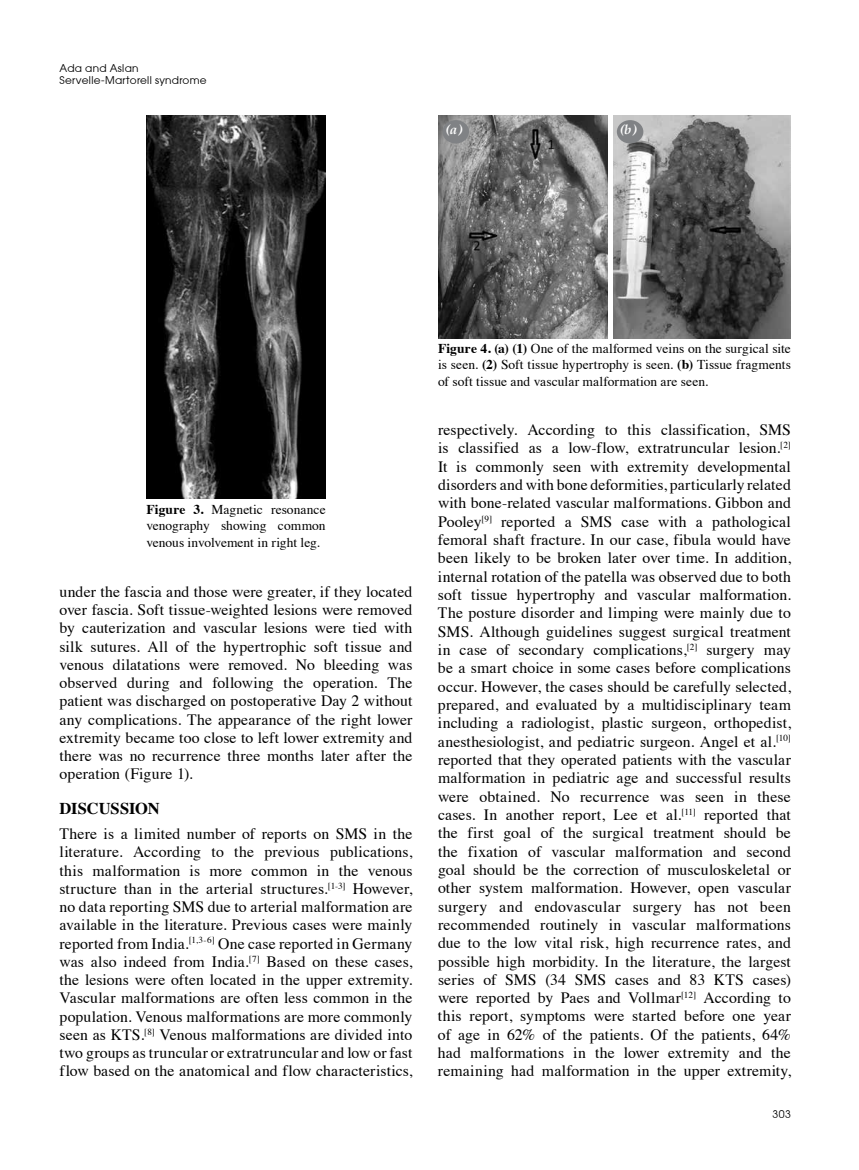
<style>
.page{position:relative;width:859px;height:1170px;background:#fff}
.page>*{position:absolute;margin:0;border:0;box-sizing:border-box;transform-origin:0 0}
.t1{font:700 16.5px "Times";letter-spacing:-.005em;color:#000}
.t2{font:15.75px/18.3px "Times";letter-spacing:.01em;color:#000;text-align:justify}
.t3{font:13.5px/16.5px "Times";color:#000;text-align:justify}
.t4{font:italic 700 13.5px "Palatino";color:#fff}
.t5{font:10.5px/12.6px "Avant Garde";letter-spacing:.03em;color:#000}
.s1{font-weight:700}
</style>
<div class="page">
<img style="left:146px;top:116px;width:180px;height:382px">
<img style="left:438px;top:116px;width:353px;height:222px">
<hr style="left:608px;top:115px;width:4px;height:224px;background:#fff">
<div style="left:442px;top:120px;width:27px;height:23px;background:#808285;border-radius:50%"></div>
<div style="left:617px;top:120px;width:26px;height:23px;background:#808285;border-radius:50%"></div>
<p class="t5" style="left:60px;top:61px;width:149px">Ada and Aslan<br>Servelle-Martorell syndrome</p>
<p class="t4" style="left:445px;top:118px;width:18px">(a)</p>
<p class="t4" style="left:620px;top:118px;width:17px">(b)</p>
<p class="t3" style="left:146px;top:499px;width:181px"><span class="s1">Figure 3.</span> Magnetic resonance venography showing common venous involvement in right leg.</p>
<p class="t2" style="left:60px;top:581px;width:354px">under the fascia and those were greater, if they located over fascia. Soft tissue-weighted lesions were removed by cauterization and vascular lesions were tied with silk sutures. All of the hypertrophic soft tissue and venous dilatations were removed. No bleeding was observed during and following the operation. The patient was discharged on postoperative Day 2 without any complications. The appearance of the right lower extremity became too close to left lower extremity and there was no recurrence three months later after the operation (Figure 1).</p>
<p class="t1" style="left:60px;top:793px;width:102px">DISCUSSION</p>
<p class="t2" style="left:60px;top:823px;width:354px">There is a limited number of reports on SMS in the literature. According to the previous publications, this malformation is more common in the venous structure than in the arterial structures.<sup>[1-3]</sup> However, no data reporting SMS due to arterial malformation are available in the literature. Previous cases were mainly reported from India.<sup>[1,3-6]</sup> One case reported in Germany was also indeed from India.<sup>[7]</sup> Based on these cases, the lesions were often located in the upper extremity.<br>Vascular malformations are often less common in the population. Venous malformations are more commonly seen as KTS.<sup>[8]</sup> Venous malformations are divided into two groups as truncular or extratruncular and low or fast flow based on the anatomical and flow characteristics,</p>
<p class="t3" style="left:438px;top:338px;width:354px"><span class="s1">Figure 4. (a) (1)</span> One of the malformed veins on the surgical site is seen. <span class="s1">(2)</span> Soft tissue hypertrophy is seen. <span class="s1">(b)</span> Tissue fragments of soft tissue and vascular malformation are seen.</p>
<p class="t2" style="left:438px;top:419px;width:354px">respectively. According to this classification, SMS is classified as a low-flow, extratruncular lesion.<sup>[2] </sup>It is commonly seen with extremity developmental disorders and with bone deformities, particularly related with bone-related vascular malformations. Gibbon and Pooley<sup>[9]</sup> reported a SMS case with a pathological femoral shaft fracture. In our case, fibula would have been likely to be broken later over time. In addition, internal rotation of the patella was observed due to both soft tissue hypertrophy and vascular malformation.<br>The posture disorder and limping were mainly due to SMS. Although guidelines suggest surgical treatment in case of secondary complications,<sup>[2]</sup> surgery may be a smart choice in some cases before complications occur. However, the cases should be carefully selected, prepared, and evaluated by a multidisciplinary team including a radiologist, plastic surgeon, orthopedist, anesthesiologist, and pediatric surgeon. Angel et al.<sup>[10] </sup>reported that they operated patients with the vascular malformation in pediatric age and successful results were obtained. No recurrence was seen in these cases. In another report, Lee et al.<sup>[11]</sup> reported that the first goal of the surgical treatment should be the fixation of vascular malformation and second goal should be the correction of musculoskeletal or other system malformation. However, open vascular surgery and endovascular surgery has not been recommended routinely in vascular malformations due to the low vital risk, high recurrence rates, and possible high morbidity. In the literature, the largest series of SMS (34 SMS cases and 83 KTS cases) were reported by Paes and Vollmar<sup>[12]</sup> According to this report, symptoms were started before one year of age in 62% of the patients. Of the patients, 64% had malformations in the lower extremity and the remaining had malformation in the upper extremity,</p>
<p class="t5" style="left:773px;top:1107px;width:20px">303</p>
</div>
